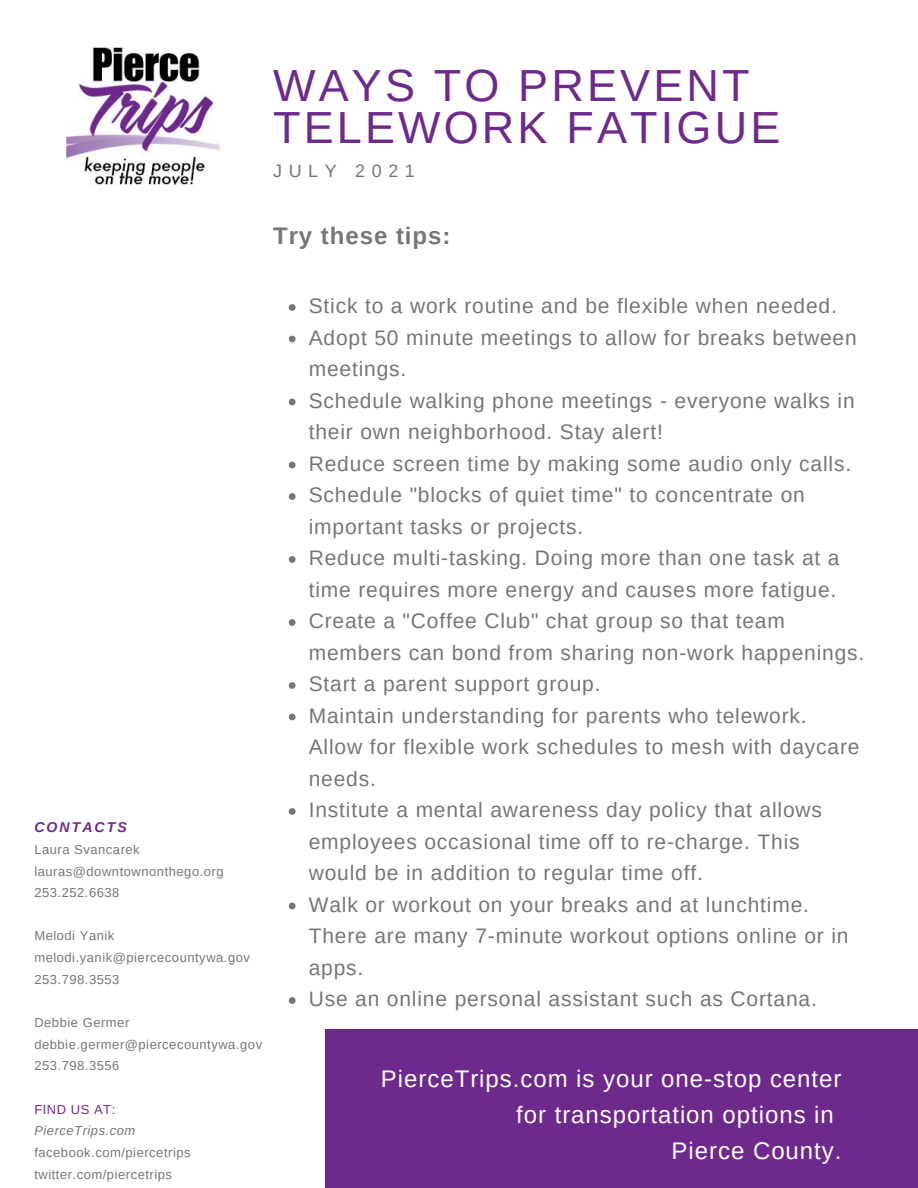
<style>
.page{position:relative;width:918px;height:1188px;background:#fff}
.page>*{position:absolute;margin:0;border:0;box-sizing:border-box;transform-origin:0 0}
.t1{font:45px/41.7px "Arimo";letter-spacing:.07em;color:#6e298d}
.t2{font:24px/36px "Arimo";letter-spacing:.04em;color:#fff}
.t3{font:700 24px "Arimo";letter-spacing:.04em;color:#767676}
.t4{font:21px/31.5px "Arimo";letter-spacing:.04em;color:#767676}
.t5{font:18px "Arimo";letter-spacing:.37em;color:#767676}
.t6{font:italic 700 14.1px "Arimo";letter-spacing:.14em;color:#6e298d}
.t7{font:13.05px "Arimo";letter-spacing:.04em;color:#767676}
.t8{font:italic 13.05px "Arimo";letter-spacing:.04em;color:#767676}
.t9{font:13.05px "Arimo";letter-spacing:.04em;color:#6e298d}
</style>
<div class="page">
<div style="left:325px;top:1029px;width:593px;height:159px;background:#6e298d"></div>
<svg style="left:289px;top:304px;width:7px;height:7px"></svg>
<svg style="left:289px;top:336px;width:7px;height:6px"></svg>
<svg style="left:289px;top:399px;width:7px;height:6px"></svg>
<svg style="left:289px;top:462px;width:7px;height:6px"></svg>
<svg style="left:289px;top:493px;width:7px;height:7px"></svg>
<svg style="left:289px;top:556px;width:7px;height:7px"></svg>
<svg style="left:289px;top:619px;width:7px;height:7px"></svg>
<svg style="left:289px;top:682px;width:7px;height:7px"></svg>
<svg style="left:289px;top:714px;width:7px;height:6px"></svg>
<svg style="left:289px;top:808px;width:7px;height:7px"></svg>
<svg style="left:289px;top:903px;width:7px;height:6px"></svg>
<svg style="left:289px;top:997px;width:7px;height:7px"></svg>
<img style="left:66px;top:47px;width:154px;height:139px">
<p class="t1" style="left:273px;top:65px;width:509px">WAYS TO PREVENT<br>TELEWORK FATIGUE</p>
<p class="t5" style="left:273px;top:161px;width:143px">JULY 2021</p>
<p class="t3" style="left:273px;top:222px;width:179px">Try these tips:</p>
<p class="t6" style="left:34px;top:819px;width:94px">CONTACTS</p>
<p class="t7" style="left:34px;top:842px;width:107px">Laura Svancarek</p>
<p class="t7" style="left:34px;top:864px;width:191px">lauras@downtownonthego.org</p>
<p class="t7" style="left:34px;top:885px;width:87px">253.252.6638</p>
<p class="t7" style="left:34px;top:929px;width:82px">Melodi Yanik</p>
<p class="t7" style="left:34px;top:950px;width:217px">melodi.yanik@piercecountywa.gov</p>
<p class="t7" style="left:34px;top:972px;width:87px">253.798.3553</p>
<p class="t7" style="left:34px;top:1015px;width:97px">Debbie Germer</p>
<p class="t7" style="left:34px;top:1037px;width:229px">debbie.germer@piercecountywa.gov</p>
<p class="t7" style="left:34px;top:1059px;width:87px">253.798.3556</p>
<p class="t9" style="left:34px;top:1102px;width:82px">FIND US AT:</p>
<p class="t8" style="left:34px;top:1123px;width:103px">PierceTrips.com</p>
<p class="t7" style="left:34px;top:1145px;width:158px">facebook.com/piercetrips</p>
<p class="t7" style="left:34px;top:1167px;width:139px">twitter.com/piercetrips</p>
<p class="t4" style="left:309px;top:290px;width:530px">Stick to a work routine and be flexible when needed.</p>
<p class="t4" style="left:309px;top:322px;width:550px">Adopt 50 minute meetings to allow for breaks between meetings.</p>
<p class="t4" style="left:309px;top:385px;width:548px">Schedule walking phone meetings - everyone walks in their own neighborhood. Stay alert!</p>
<p class="t4" style="left:309px;top:448px;width:544px">Reduce screen time by making some audio only calls.</p>
<p class="t4" style="left:309px;top:479px;width:498px">Schedule "blocks of quiet time" to concentrate on important tasks or projects.</p>
<p class="t4" style="left:309px;top:542px;width:532px">Reduce multi-tasking. Doing more than one task at a time requires more energy and causes more fatigue.</p>
<p class="t4" style="left:309px;top:605px;width:557px">Create a "Coffee Club" chat group so that team members can bond from sharing non-work happenings.</p>
<p class="t4" style="left:309px;top:668px;width:293px">Start a parent support group.</p>
<p class="t4" style="left:309px;top:700px;width:552px">Maintain understanding for parents who telework.<br>Allow for flexible work schedules to mesh with daycare needs.</p>
<p class="t4" style="left:309px;top:794px;width:515px">Institute a mental awareness day policy that allows employees occasional time off to re-charge. This would be in addition to regular time off.</p>
<p class="t4" style="left:309px;top:889px;width:541px">Walk or workout on your breaks and at lunchtime.<br>There are many 7-minute workout options online or in apps.</p>
<p class="t4" style="left:309px;top:983px;width:510px">Use an online personal assistant such as Cortana.</p>
<p class="t2" style="left:516px;top:1061px;width:327px;text-indent:-135px">PierceTrips.com is your one-stop center for transportation options in</p>
<p class="t2" style="left:672px;top:1133px;width:171px">Pierce County.</p>
</div>
